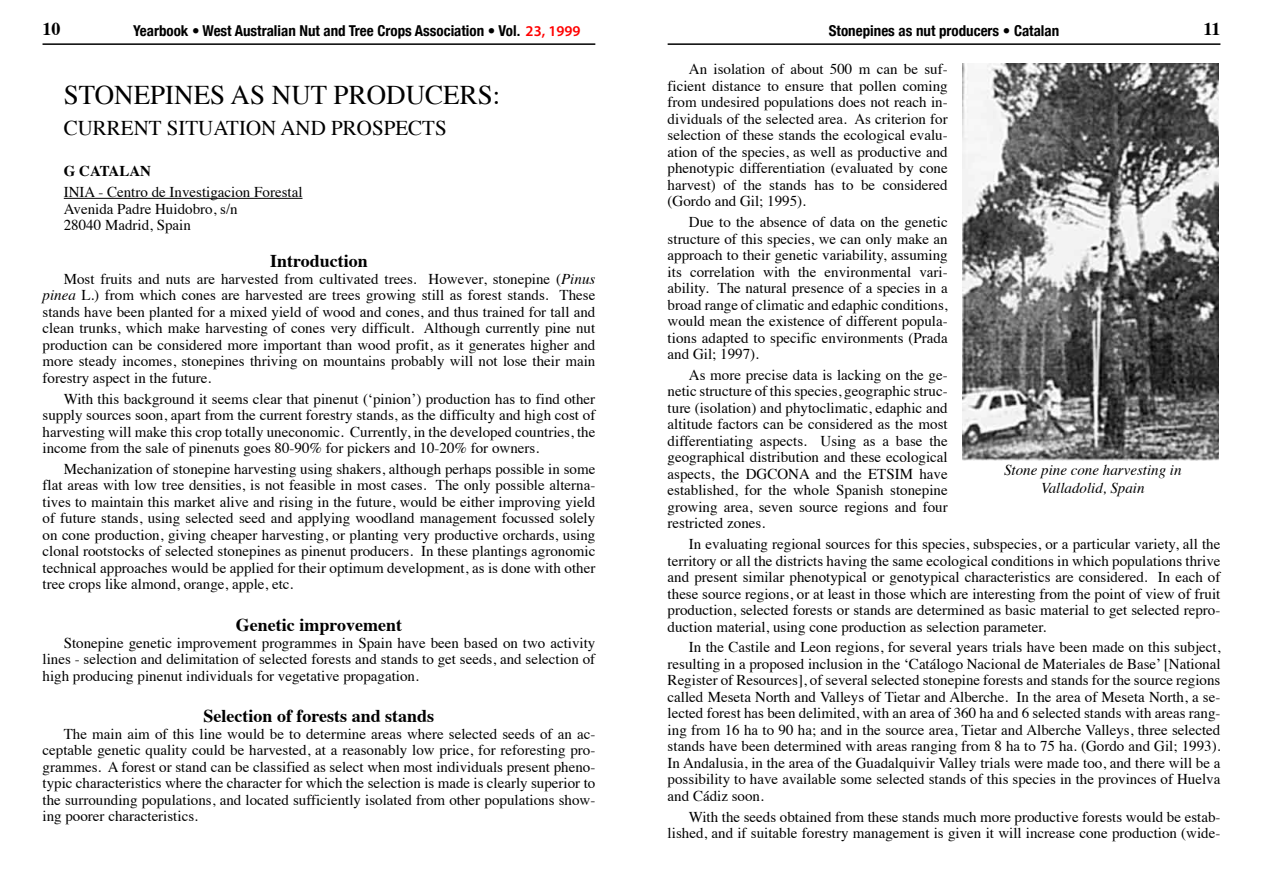
<style>
.page{position:relative;width:1263px;height:893px;background:#fff}
.page>*{position:absolute;margin:0;border:0;box-sizing:border-box;transform-origin:0 0}
.t1{font:27px "Times";color:#000}
.t2{font:21px "Times";color:#000}
.t3{font:700 18px "Times";color:#000}
.t4{font:15px/16.5px "Times";color:#000;text-align:justify}
.t5{font:700 condensed 15px "Helvetica Neue";color:#000}
.t6{font:italic 15px/18px "Times";color:#000;text-align:center}
.t7{font:700 15px "Times";color:#000}
.s1{font-family:"Myriad Pro";font-weight:600;font-stretch:normal;color:#f00}
.s2{font-style:italic}
</style>
<div class="page">
<hr style="left:43px;top:43px;width:552px;height:2px;background:#000">
<hr style="left:668px;top:43px;width:552px;height:2px;background:#000">
<hr style="left:64px;top:198px;width:238px;height:1px;background:#000">
<img style="left:963px;top:63px;width:256px;height:397px">
<p class="t3" style="left:43px;top:11px;width:19px">10</p>
<p class="t5" style="left:133px;top:21px;width:449px">Yearbook • West Australian Nut and Tree Crops Association • Vol. <span class="s1">23, 1999</span></p>
<p class="t5" style="left:829px;top:21px;width:232px">Stonepines as nut producers • Catalan</p>
<p class="t3" style="left:1203px;top:11px;width:19px">11</p>
<h1 class="t1" style="left:64px;top:69px;width:438px">STONEPINES AS NUT PRODUCERS:</h1>
<h2 class="t2" style="left:64px;top:108px;width:384px">CURRENT SITUATION AND PROSPECTS</h2>
<p class="t7" style="left:64px;top:157px;width:89px">G CATALAN</p>
<p class="t4" style="left:64px;top:183px;width:240px;text-align:left">INIA - Centro de Investigacion Forestal<br>Avenida Padre Huidobro, s/n<br>28040 Madrid, Spain</p>
<p class="t3" style="left:270px;top:244px;width:99px">Introduction</p>
<p class="t4" style="left:43px;top:269px;width:554px;text-indent:21px">Most fruits and nuts are harvested from cultivated trees. However, stonepine (<span class="s2">Pinus pinea</span> L.) from which cones are harvested are trees growing still as forest stands. These stands have been planted for a mixed yield of wood and cones, and thus trained for tall and clean trunks, which make harvesting of cones very difficult. Although currently pine nut production can be considered more important than wood profit, as it generates higher and more steady incomes, stonepines thriving on mountains probably will not lose their main forestry aspect in the future.</p>
<p class="t4" style="left:43px;top:389px;width:554px;text-indent:21px">With this background it seems clear that pinenut (‘pinion’) production has to find other supply sources soon, apart from the current forestry stands, as the difficulty and high cost of harvesting will make this crop totally uneconomic. Currently, in the developed countries, the income from the sale of pinenuts goes 80-90% for pickers and 10-20% for owners.</p>
<p class="t4" style="left:43px;top:459px;width:554px;text-indent:21px">Mechanization of stonepine harvesting using shakers, although perhaps possible in some flat areas with low tree densities, is not feasible in most cases. The only possible alterna&shy;tives to maintain this market alive and rising in the future, would be either improving yield of future stands, using selected seed and applying woodland management focussed solely on cone production, giving cheaper harvesting, or planting very productive orchards, using clonal rootstocks of selected stonepines as pinenut producers. In these plantings agronomic technical approaches would be applied for their optimum development, as is done with other tree crops like almond, orange, apple, etc.</p>
<p class="t3" style="left:236px;top:608px;width:168px">Genetic improvement</p>
<p class="t4" style="left:43px;top:633px;width:554px;text-indent:21px">Stonepine genetic improvement programmes in Spain have been based on two activity lines - selection and delimitation of selected forests and stands to get seeds, and selection of high producing pinenut individuals for vegetative propagation.</p>
<p class="t3" style="left:204px;top:699px;width:232px">Selection of forests and stands</p>
<p class="t4" style="left:43px;top:724px;width:554px;text-indent:21px">The main aim of this line would be to determine areas where selected seeds of an ac&shy;ceptable genetic quality could be harvested, at a reasonably low price, for reforesting pro&shy;grammes. A forest or stand can be classified as select when most individuals present pheno&shy;typic characteristics where the character for which the selection is made is clearly superior to the surrounding populations, and located sufficiently isolated from other populations show&shy;ing poorer characteristics.</p>
<p class="t4" style="left:668px;top:60px;width:282px;text-indent:21px">An isolation of about 500 m can be suf&shy;ficient distance to ensure that pollen coming from undesired populations does not reach in&shy;dividuals of the selected area. As criterion for selection of these stands the ecological evalu&shy;ation of the species, as well as productive and phenotypic differentiation (evaluated by cone harvest) of the stands has to be considered (Gordo and Gil; 1995).</p>
<p class="t4" style="left:668px;top:213px;width:282px;text-indent:21px">Due to the absence of data on the genetic structure of this species, we can only make an approach to their genetic variability, assuming its correlation with the environmental vari&shy;ability. The natural presence of a species in a broad range of climatic and edaphic conditions, would mean the existence of different popula&shy;tions adapted to specific environments (Prada and Gil; 1997).</p>
<p class="t4" style="left:668px;top:365px;width:282px;text-indent:21px">As more precise data is lacking on the ge&shy;netic structure of this species, geographic struc&shy;ture (isolation) and phytoclimatic, edaphic and altitude factors can be considered as the most differentiating aspects. Using as a base the geographical distribution and these ecological aspects, the DGCONA and the ETSIM have established, for the whole Spanish stonepine growing area, seven source regions and four restricted zones.</p>
<p class="t4" style="left:668px;top:535px;width:554px;text-indent:21px">In evaluating regional sources for this species, subspecies, or a particular variety, all the territory or all the districts having the same ecological conditions in which populations thrive and present similar phenotypical or genotypical characteristics are considered. In each of these source regions, or at least in those which are interesting from the point of view of fruit production, selected forests or stands are determined as basic material to get selected repro&shy;duction material, using cone production as selection parameter.</p>
<p class="t4" style="left:668px;top:638px;width:554px;text-indent:21px">In the Castile and Leon regions, for several years trials have been made on this subject, resulting in a proposed inclusion in the ‘Catálogo Nacional de Materiales de Base’ [National Register of Resources], of several selected stonepine forests and stands for the source regions called Meseta North and Valleys of Tietar and Alberche. In the area of Meseta North, a se&shy;lected forest has been delimited, with an area of 360 ha and 6 selected stands with areas rang&shy;ing from 16 ha to 90 ha; and in the source area, Tietar and Alberche Valleys, three selected stands have been determined with areas ranging from 8 ha to 75 ha. (Gordo and Gil; 1993).<br>In Andalusia, in the area of the Guadalquivir Valley trials were made too, and there will be a possibility to have available some selected stands of this species in the provinces of Huelva and Cádiz soon.</p>
<p class="t4" style="left:668px;top:807px;width:554px;text-align:right">With the seeds obtained from these stands much more productive forests would be estab&shy;lished, and if suitable forestry management is given it will increase cone production (wide-</p>
<p class="t6" style="left:1004px;top:460px;width:179px">Stone pine cone harvesting in<br>Valladolid, Spain</p>
</div>
